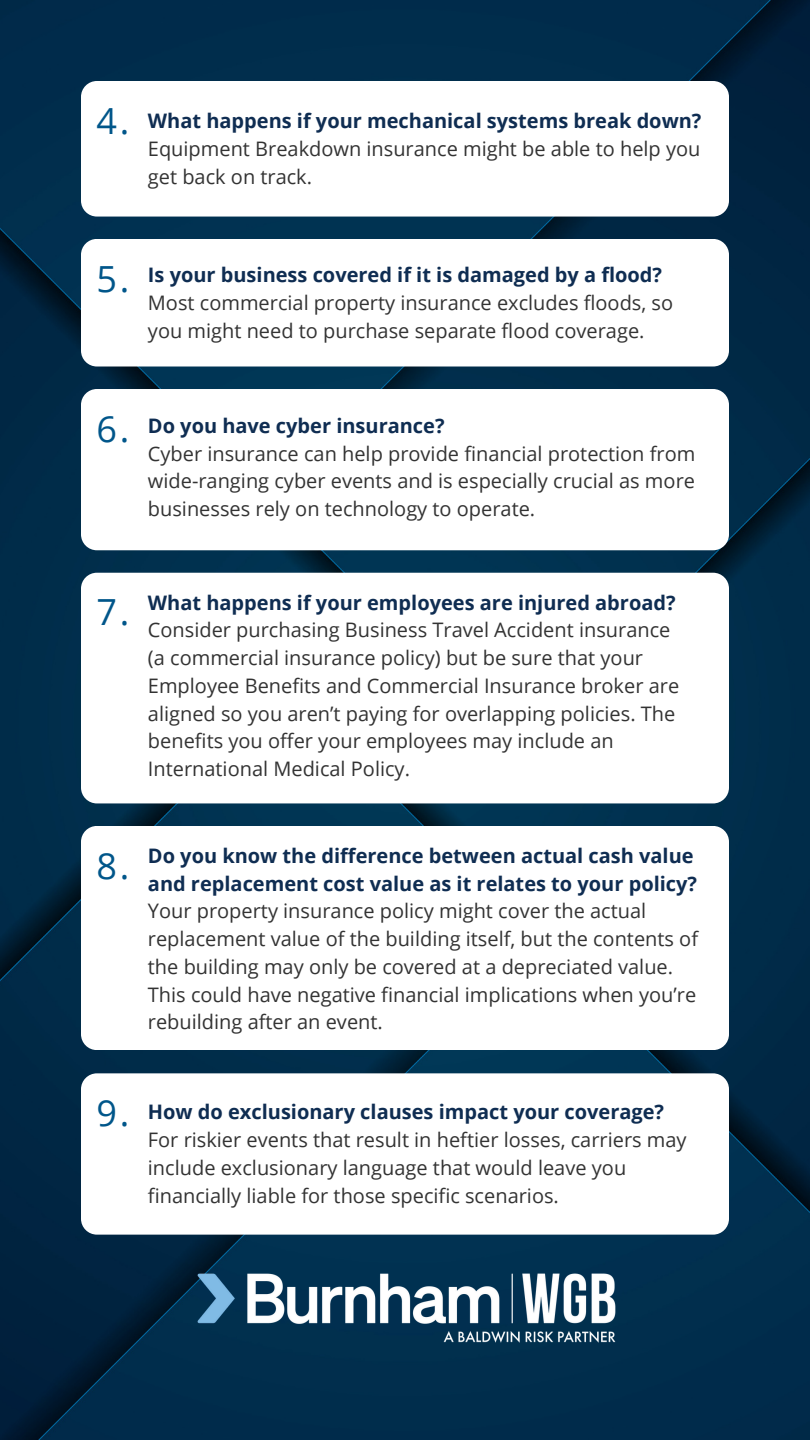
<style>
.page{position:relative;width:810px;height:1440px;background:#fff}
.page>*{position:absolute;margin:0;border:0;box-sizing:border-box;transform-origin:0 0}
.t1{font:36px "Open Sans";color:#00568a}
.t2{font:20px/27.8px "Open Sans";color:#333}
.t3{font:700 20px/27.8px "Open Sans";color:#0f2d52;text-align:right}
.s1{font-size:36px;color:#00568a}
.s2{font-weight:700;color:#0f2d52}
.s3{font-weight:400;font-size:36px;color:#00568a}
</style>
<div class="page">
<img style="left:0;top:0;width:810px;height:1440px">
<div style="left:81px;top:239px;width:647px;height:128px;background:#fff;border-radius:16px"></div>
<div style="left:81px;top:389px;width:647px;height:161px;background:#fff;border-radius:16px"></div>
<div style="left:81px;top:573px;width:647px;height:230px;background:#fff;border-radius:16px"></div>
<div style="left:81px;top:826px;width:647px;height:223px;background:#fff;border-radius:16px"></div>
<div style="left:81px;top:1073px;width:647px;height:162px;background:#fff;border-radius:16px"></div>
<div style="left:81px;top:81px;width:647px;height:136px;background:#fff;border-radius:16px"></div>
<img style="left:188px;top:1262px;width:434px;height:97px">
<p class="t2" style="left:148px;top:106px;width:555px;text-align:justify;text-indent:-51px"><span class="s1">4.</span> <span class="s2">What happens if your mechanical systems break down?<br></span>Equipment Breakdown insurance might be able to help you get back on track.</p>
<p class="t2" style="left:148px;top:261px;width:527px;text-indent:-51px"><span class="s1">5.</span> <span class="s2">Is your business covered if it is damaged by a flood?<br></span>Most commercial property insurance excludes floods, so you might need to purchase separate flood coverage.</p>
<p class="t2" style="left:148px;top:411px;width:549px;text-indent:-51px"><span class="s1">6.</span> <span class="s2">Do you have cyber insurance?<br></span>Cyber insurance can help provide financial protection from wide-ranging cyber events and is especially crucial as more businesses rely on technology to operate.</p>
<h1 class="t1" style="left:96px;top:587px;width:34px">7.</h1>
<p class="t3" style="left:148px;top:588px;width:529px">What happens if your employees are injured abroad?</p>
<p class="t2" style="left:148px;top:616px;width:533px">Consider purchasing Business Travel Accident insurance (a commercial insurance policy) but be sure that your Employee Benefits and Commercial Insurance broker are aligned so you aren’t paying for overlapping policies. The benefits you offer your employees may include an International Medical Policy.</p>
<p class="t3" style="left:96px;top:841px;width:602px"><span class="s3">8.</span> Do you know the difference between actual cash value and replacement cost value as it relates to your policy?</p>
<p class="t2" style="left:148px;top:897px;width:552px">Your property insurance policy might cover the actual replacement value of the building itself, but the contents of the building may only be covered at a depreciated value.<br>This could have negative financial implications when you’re rebuilding after an event.</p>
<p class="t2" style="left:148px;top:1098px;width:540px;text-indent:-51px"><span class="s1">9.</span> <span class="s2">How do exclusionary clauses impact your coverage?<br></span>For riskier events that result in heftier losses, carriers may include exclusionary language that would leave you financially liable for those specific scenarios.</p>
</div>
